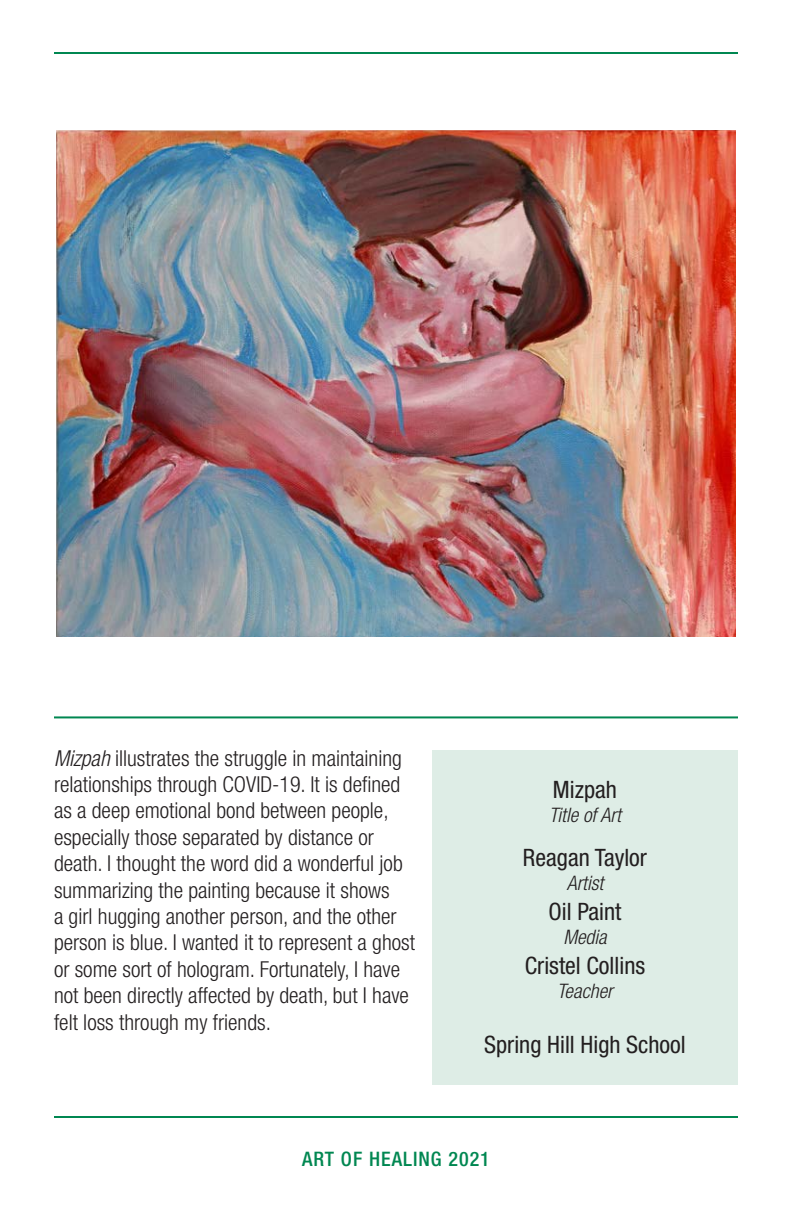
<style>
.page{position:relative;width:792px;height:1224px;background:#fff}
.page>*{position:absolute;margin:0;border:0;box-sizing:border-box;transform-origin:0 0}
.t1{font:condensed 24px "Helvetica Neue LT Std";color:#231f20}
.text{font:300 condensed 22px/26.4px "Helvetica Neue LT Std";color:#231f20}
.t2{font:italic 300 condensed 20px "Helvetica Neue LT Std";color:#231f20}
.t3{font:500 condensed 20px "Helvetica Neue LT Std";letter-spacing:.05em;color:#008751}
.s1{font-style:italic}
</style>
<div class="page">
<hr style="left:54px;top:1116px;width:684px;height:2px;background:#008751">
<hr style="left:54px;top:52px;width:684px;height:2px;background:#008751">
<img style="left:57px;top:131px;width:678px;height:505px">
<div style="left:432px;top:750px;width:306px;height:334px;background:#deede6"></div>
<hr style="left:54px;top:716px;width:684px;height:2px;background:#008751">
<p class="text" style="left:54px;top:744px;width:363px"><span class="s1">Mizpah</span> illustrates the struggle in maintaining relationships through COVID-19. It is defined as a deep emotional bond between people, especially those separated by distance or death. I thought the word did a wonderful job summarizing the painting because it shows<br>a girl hugging another person, and the other person is blue. I wanted it to represent a ghost or some sort of hologram. Fortunately, I have not been directly affected by death, but I have felt loss through my friends.</p>
<p class="t1" style="left:553px;top:775px;width:66px">Mizpah</p>
<p class="t2" style="left:549px;top:803px;width:73px">Title of Art</p>
<p class="t1" style="left:523px;top:844px;width:126px">Reagan Taylor</p>
<p class="t2" style="left:567px;top:872px;width:38px">Artist</p>
<p class="t1" style="left:549px;top:898px;width:74px">Oil Paint</p>
<p class="t2" style="left:563px;top:926px;width:45px">Media</p>
<p class="t1" style="left:525px;top:952px;width:122px">Cristel Collins</p>
<p class="t2" style="left:557px;top:980px;width:57px">Teacher</p>
<p class="t1" style="left:484px;top:1031px;width:203px">Spring Hill High School</p>
<p class="t3" style="left:302px;top:1147px;width:189px">ART OF HEALING 2021</p>
</div>
